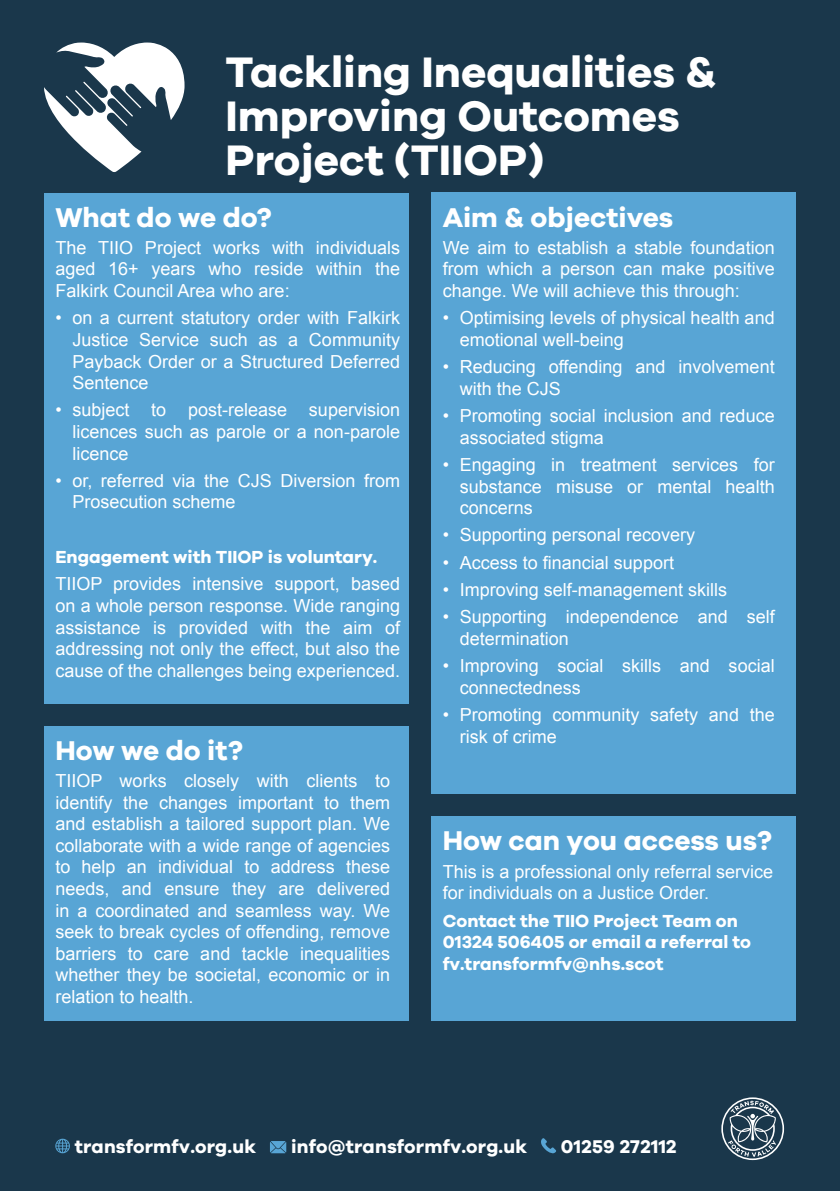
<style>
.page{position:relative;width:840px;height:1191px;background:#fff}
.page>*{position:absolute;margin:0;border:0;box-sizing:border-box;transform-origin:0 0}
.t1{font:700 44px/44px "Galano Grotesque DEMO";color:#fff}
.t2{font:700 28px "Galano Grotesque DEMO";color:#fff}
.t3{font:700 19px "Galano Grotesque DEMO";letter-spacing:.01em;color:#fff}
.t4{font:18px/21.6px "Arial";color:#fff}
.t5{font:700 18px "Galano Grotesque DEMO";color:#fff}
</style>
<div class="page">
<div style="left:0;top:0;width:839px;height:1191px;background:#1a374b"></div>
<div style="left:44px;top:726px;width:364px;height:294px;background:#58a5d5"></div>
<div style="left:431px;top:193px;width:364px;height:601px;background:#58a5d5"></div>
<div style="left:44px;top:193px;width:364px;height:510px;background:#58a5d5"></div>
<div style="left:431px;top:816px;width:364px;height:204px;background:#58a5d5"></div>
<svg style="left:721px;top:1097px;width:62px;height:63px"></svg>
<svg style="left:55px;top:1138px;width:15px;height:15px"></svg>
<svg style="left:270px;top:1141px;width:16px;height:12px"></svg>
<svg style="left:541px;top:1138px;width:15px;height:15px"></svg>
<svg style="left:44px;top:43px;width:140px;height:129px"></svg>
<p class="t1" style="left:225px;top:52px;width:491px">Tackling Inequalities &amp;<br>Improving Outcomes<br>Project (TIIOP)</p>
<p class="t2" style="left:55px;top:205px;width:218px">What do we do?</p>
<p class="t4" style="left:55px;top:237px;width:346px;text-align:justify">The TIIO Project works with individuals aged 16+ years who reside within the Falkirk Council Area who are:</p>
<p class="t4" style="left:72px;top:307px;width:329px;text-align:justify;text-indent:-17px">• on a current statutory order with Falkirk Justice Service such as a Community Payback Order or a Structured Deferred Sentence</p>
<p class="t4" style="left:72px;top:399px;width:329px;text-align:justify;text-indent:-17px">• subject to post-release supervision licences such as parole or a non-parole licence</p>
<p class="t4" style="left:72px;top:470px;width:329px;text-indent:-17px">• or, referred via the CJS Diversion from<br>Prosecution scheme</p>
<p class="t5" style="left:55px;top:549px;width:323px">Engagement with TIIOP is voluntary.</p>
<p class="t4" style="left:55px;top:573px;width:346px;text-align:justify">TIIOP provides intensive support, based on a whole person response. Wide ranging assistance is provided with the aim of addressing not only the effect, but also the cause of the challenges being experienced.</p>
<p class="t2" style="left:55px;top:738px;width:189px">How we do it?</p>
<p class="t4" style="left:55px;top:770px;width:336px;text-align:justify">TIIOP works closely with clients to identify the changes important to them and establish a tailored support plan. We collaborate with a wide range of agencies to help an individual to address these needs, and ensure they are delivered in a coordinated and seamless way. We seek to break cycles of offending, remove barriers to care and tackle inequalities whether they be societal, economic or in relation to health.</p>
<p class="t2" style="left:442px;top:205px;width:232px">Aim &amp; objectives</p>
<p class="t4" style="left:442px;top:237px;width:333px;text-align:justify">We aim to establish a stable foundation from which a person can make positive change. We will achieve this through:</p>
<p class="t4" style="left:459px;top:307px;width:316px;text-indent:-17px">• Optimising levels of physical health and emotional well-being</p>
<p class="t4" style="left:459px;top:356px;width:316px;text-indent:-17px">• Reducing offending and involvement with the CJS</p>
<p class="t4" style="left:459px;top:405px;width:316px;text-indent:-17px">• Promoting social inclusion and reduce associated stigma</p>
<p class="t4" style="left:459px;top:454px;width:316px;text-align:justify;text-indent:-17px">• Engaging in treatment services for substance misuse or mental health concerns</p>
<p class="t4" style="left:442px;top:524px;width:254px">• Supporting personal recovery</p>
<p class="t4" style="left:442px;top:552px;width:233px">• Access to financial support</p>
<p class="t4" style="left:442px;top:579px;width:286px">• Improving self-management skills</p>
<p class="t4" style="left:459px;top:606px;width:316px;text-indent:-17px">• Supporting independence and self determination</p>
<p class="t4" style="left:459px;top:655px;width:316px;text-indent:-17px">• Improving social skills and social connectedness</p>
<p class="t4" style="left:459px;top:704px;width:316px;text-indent:-17px">• Promoting community safety and the risk of crime</p>
<p class="t2" style="left:442px;top:828px;width:330px">How can you access us?</p>
<p class="t4" style="left:442px;top:860px;width:332px">This is a professional only referral service for individuals on a Justice Order.</p>
<p class="t5" style="left:442px;top:912px;width:296px">Contact the TIIO Project Team on</p>
<p class="t5" style="left:442px;top:934px;width:310px">01324 506405 or email a referral to</p>
<p class="t5" style="left:442px;top:956px;width:222px">fv.transformfv@nhs.scot</p>
<p class="t3" style="left:75px;top:1138px;width:183px">transformfv.org.uk</p>
<p class="t3" style="left:291px;top:1138px;width:237px">info@transformfv.org.uk</p>
<p class="t3" style="left:560px;top:1138px;width:117px">01259 272112</p>
</div>
